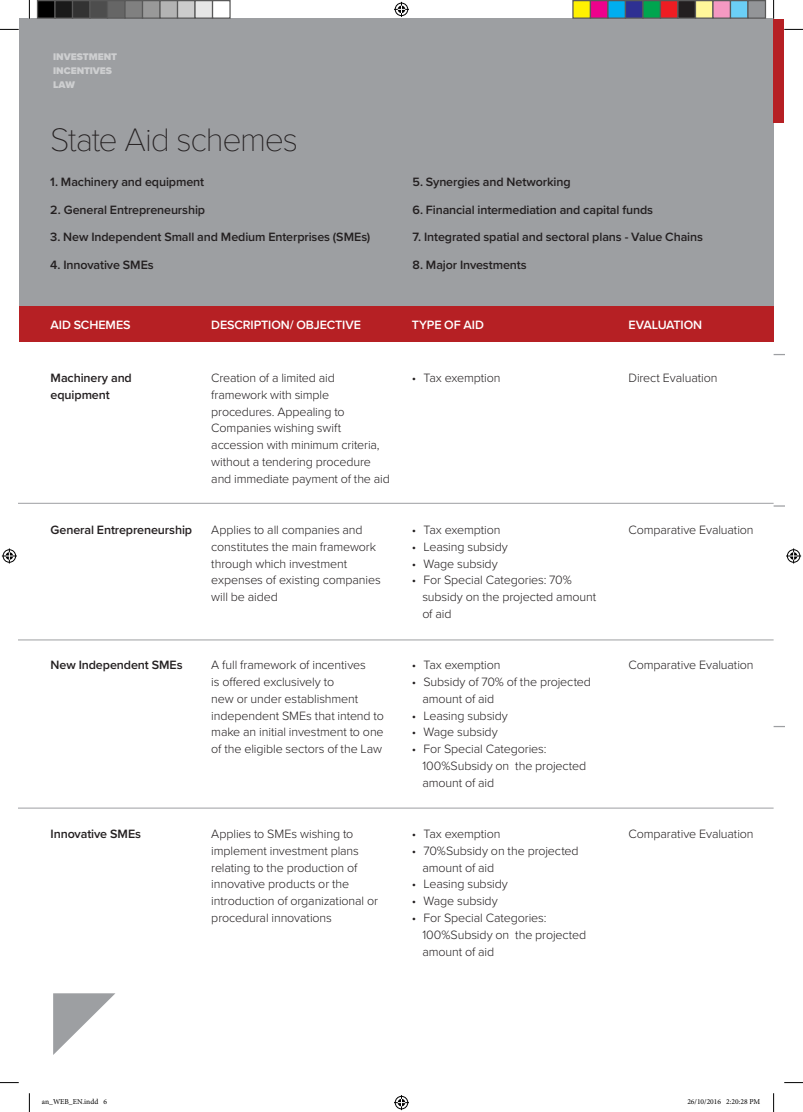
<style>
.page{position:relative;width:803px;height:1112px;background:#fff}
.page>*{position:absolute;margin:0;border:0;box-sizing:border-box;transform-origin:0 0}
.t1{font:100 33.75px "Proxima Nova T";letter-spacing:-.04em;color:#231f20}
.t2{font:300 12.5px/16.9px "Proxima Nova";letter-spacing:-.01em;color:#231f20}
.t3{font:600 12.5px/16.9px "Proxima Nova";letter-spacing:-.01em;color:#231f20}
.t4{font:600 12.5px "Proxima Nova";letter-spacing:-.01em;color:#fff}
.t5{font:900 10px/13.8px "Proxima Nova";color:#fff}
.t6{font:7.5px "Minion Pro";color:#000}
</style>
<div class="page">
<div style="left:19px;top:306px;width:754px;height:36px;background:#b62024"></div>
<div style="left:19px;top:19px;width:754px;height:287px;background:#9d9fa2"></div>
<div style="left:773px;top:19px;width:11px;height:103px;background:#b62024"></div>
<hr style="left:19px;top:502px;width:754px;height:1px;background:#9d9fa2">
<hr style="left:19px;top:639px;width:754px;height:1px;background:#9d9fa2">
<hr style="left:19px;top:807px;width:754px;height:1px;background:#9d9fa2">
<svg style="left:53px;top:993px;width:62px;height:61px"></svg>
<svg style="left:0;top:29px;width:19px;height:1px"></svg>
<svg style="left:784px;top:29px;width:19px;height:1px"></svg>
<svg style="left:0;top:1082px;width:19px;height:1px"></svg>
<svg style="left:784px;top:1082px;width:19px;height:1px"></svg>
<svg style="left:29px;top:0;width:1px;height:19px"></svg>
<svg style="left:29px;top:1093px;width:1px;height:18px"></svg>
<svg style="left:773px;top:0;width:1px;height:19px"></svg>
<svg style="left:773px;top:1093px;width:1px;height:18px"></svg>
<svg style="left:394px;top:2px;width:15px;height:15px"></svg>
<svg style="left:394px;top:1095px;width:15px;height:14px"></svg>
<svg style="left:2px;top:548px;width:15px;height:15px"></svg>
<svg style="left:786px;top:548px;width:15px;height:15px"></svg>
<div style="left:38px;top:1px;width:17px;height:17px;background:#000"></div>
<div style="left:37px;top:0;width:19px;height:19px;border:1px solid #595959"></div>
<div style="left:55px;top:1px;width:18px;height:17px;background:#1a1a1a"></div>
<div style="left:54px;top:0;width:19px;height:19px;border:1px solid #595959"></div>
<div style="left:73px;top:1px;width:17px;height:17px;background:#333"></div>
<div style="left:72px;top:0;width:19px;height:19px;border:1px solid #595959"></div>
<div style="left:90px;top:1px;width:18px;height:17px;background:#4d4d4d"></div>
<div style="left:89px;top:0;width:19px;height:19px;border:1px solid #595959"></div>
<div style="left:108px;top:1px;width:17px;height:17px;background:#666"></div>
<div style="left:107px;top:0;width:19px;height:19px;border:1px solid #595959"></div>
<div style="left:125px;top:1px;width:18px;height:17px;background:#808080"></div>
<div style="left:124px;top:0;width:19px;height:19px;border:1px solid #595959"></div>
<div style="left:143px;top:1px;width:17px;height:17px;background:#999"></div>
<div style="left:142px;top:0;width:19px;height:19px;border:1px solid #595959"></div>
<div style="left:160px;top:1px;width:18px;height:17px;background:#b3b3b3"></div>
<div style="left:159px;top:0;width:19px;height:19px;border:1px solid #595959"></div>
<div style="left:178px;top:1px;width:17px;height:17px;background:#ccc"></div>
<div style="left:177px;top:0;width:19px;height:19px;border:1px solid #595959"></div>
<div style="left:195px;top:1px;width:18px;height:17px;background:#e6e6e6"></div>
<div style="left:194px;top:0;width:19px;height:19px;border:1px solid #595959"></div>
<div style="left:212px;top:0;width:19px;height:19px;border:1px solid #595959"></div>
<div style="left:573px;top:1px;width:17px;height:17px;background:#fff101"></div>
<div style="left:572px;top:0;width:19px;height:19px;border:1px solid #595959"></div>
<div style="left:590px;top:1px;width:18px;height:17px;background:#ed028c"></div>
<div style="left:590px;top:0;width:18px;height:19px;border:1px solid #595959"></div>
<div style="left:608px;top:1px;width:17px;height:17px;background:#00aeef"></div>
<div style="left:607px;top:0;width:19px;height:19px;border:1px solid #595959"></div>
<div style="left:625px;top:1px;width:18px;height:17px;background:#2e3092"></div>
<div style="left:625px;top:0;width:18px;height:19px;border:1px solid #595959"></div>
<div style="left:643px;top:1px;width:17px;height:17px;background:#00a54f"></div>
<div style="left:642px;top:0;width:19px;height:19px;border:1px solid #595959"></div>
<div style="left:660px;top:1px;width:18px;height:17px;background:#ee1d23"></div>
<div style="left:660px;top:0;width:18px;height:19px;border:1px solid #595959"></div>
<div style="left:678px;top:1px;width:17px;height:17px;background:#231f20"></div>
<div style="left:677px;top:0;width:19px;height:19px;border:1px solid #595959"></div>
<div style="left:695px;top:1px;width:18px;height:17px;background:#fff79a"></div>
<div style="left:695px;top:0;width:18px;height:19px;border:1px solid #595959"></div>
<div style="left:713px;top:1px;width:17px;height:17px;background:#f499c2"></div>
<div style="left:712px;top:0;width:19px;height:19px;border:1px solid #595959"></div>
<div style="left:730px;top:1px;width:18px;height:17px;background:#6bcff6"></div>
<div style="left:730px;top:0;width:18px;height:19px;border:1px solid #595959"></div>
<div style="left:748px;top:1px;width:17px;height:17px;background:#939598"></div>
<div style="left:747px;top:0;width:19px;height:19px;border:1px solid #595959"></div>
<p class="t5" style="left:53px;top:51px;width:65px">INVESTMENT<br>INCENTIVES<br>LAW</p>
<h1 class="t1" style="left:50px;top:120px;width:249px">State Aid schemes</h1>
<p class="t3" style="left:50px;top:174px;width:155px">1. Machinery and equipment</p>
<p class="t3" style="left:50px;top:201px;width:156px">2. General Entrepreneurship</p>
<p class="t3" style="left:50px;top:229px;width:322px">3. New Independent Small and Medium Enterprises (SMEs)</p>
<p class="t3" style="left:50px;top:256px;width:105px">4. Innovative SMEs</p>
<p class="t3" style="left:413px;top:174px;width:160px">5. Synergies and Networking</p>
<p class="t3" style="left:413px;top:201px;width:242px">6. Financial intermediation and capital funds</p>
<p class="t3" style="left:413px;top:229px;width:292px">7. Integrated spatial and sectoral plans - Value Chains</p>
<p class="t3" style="left:413px;top:256px;width:116px">8. Major Investments</p>
<p class="t4" style="left:51px;top:317px;width:81px">AID SCHEMES</p>
<p class="t4" style="left:211px;top:317px;width:151px">DESCRIPTION/ OBJECTIVE</p>
<p class="t4" style="left:412px;top:317px;width:74px">TYPE OF AID</p>
<p class="t4" style="left:628px;top:317px;width:75px">EVALUATION</p>
<p class="t3" style="left:51px;top:369px;width:83px">Machinery and equipment</p>
<p class="t3" style="left:51px;top:521px;width:143px">General Entrepreneurship</p>
<p class="t2" style="left:211px;top:369px;width:180px">Creation of a limited aid framework with simple procedures. Appealing to<br>Companies wishing swift accession with minimum criteria, without a tendering procedure and immediate payment of the aid</p>
<p class="t2" style="left:211px;top:521px;width:171px">Applies to all companies and constitutes the main framework through which investment expenses of existing companies will be aided</p>
<p class="t2" style="left:412px;top:369px;width:90px">• Tax exemption</p>
<p class="t2" style="left:412px;top:521px;width:90px">• Tax exemption</p>
<p class="t2" style="left:412px;top:538px;width:98px">• Leasing subsidy</p>
<p class="t2" style="left:412px;top:555px;width:88px">• Wage subsidy</p>
<p class="t2" style="left:422px;top:572px;width:175px;text-indent:-11px">• For Special Categories: 70% subsidy on the projected amount of aid</p>
<p class="t2" style="left:628px;top:369px;width:91px">Direct Evaluation</p>
<p class="t2" style="left:628px;top:521px;width:127px">Comparative Evaluation</p>
<p class="t3" style="left:51px;top:656px;width:134px">New Independent SMEs</p>
<p class="t2" style="left:211px;top:656px;width:174px">A full framework of incentives<br>is offered exclusively to<br>new or under establishment independent SMEs that intend to make an initial investment to one of the eligible sectors of the Law</p>
<p class="t2" style="left:412px;top:656px;width:90px">• Tax exemption</p>
<p class="t2" style="left:422px;top:673px;width:170px;text-indent:-11px">• Subsidy of 70% of the projected amount of aid</p>
<p class="t2" style="left:412px;top:707px;width:98px">• Leasing subsidy</p>
<p class="t2" style="left:412px;top:724px;width:88px">• Wage subsidy</p>
<p class="t2" style="left:422px;top:740px;width:165px;text-indent:-11px">• For Special Categories:<br>100%Subsidy on the projected amount of aid</p>
<p class="t2" style="left:628px;top:656px;width:127px">Comparative Evaluation</p>
<p class="t3" style="left:51px;top:825px;width:92px">Innovative SMEs</p>
<p class="t2" style="left:211px;top:825px;width:168px">Applies to SMEs wishing to implement investment plans relating to the production of innovative products or the introduction of organizational or procedural innovations</p>
<p class="t2" style="left:412px;top:825px;width:90px">• Tax exemption</p>
<p class="t2" style="left:422px;top:842px;width:158px;text-indent:-11px">• 70%Subsidy on the projected amount of aid</p>
<p class="t2" style="left:412px;top:875px;width:98px">• Leasing subsidy</p>
<p class="t2" style="left:412px;top:892px;width:88px">• Wage subsidy</p>
<p class="t2" style="left:422px;top:909px;width:165px;text-indent:-11px">• For Special Categories:<br>100%Subsidy on the projected amount of aid</p>
<p class="t2" style="left:628px;top:825px;width:127px">Comparative Evaluation</p>
<p class="t6" style="left:42px;top:1096px;width:67px">an_WEB_EN.indd 6</p>
<p class="t6" style="left:687px;top:1096px;width:74px">26/10/2016 2:20:28 PM</p>
</div>
